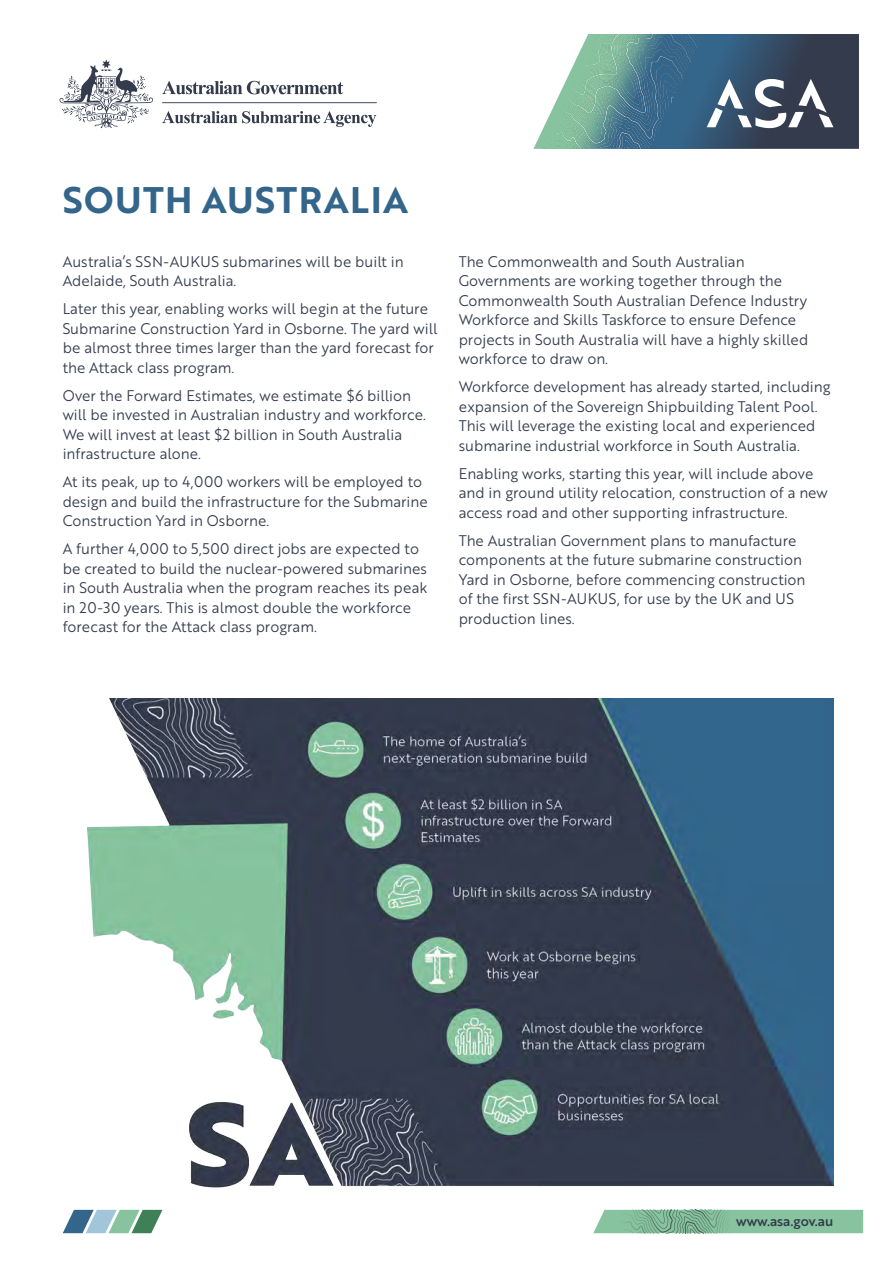
<style>
.page{position:relative;width:893px;height:1263px;background:#fff}
.page>*{position:absolute;margin:0;border:0;box-sizing:border-box;transform-origin:0 0}
.t1{font:36px "Brother 1816 Bold";letter-spacing:.04em;color:#34658a}
.body_txt{font:15px/19.5px "Brother 1816 Book";color:#343b4c}
.t2{font:13.5px "Brother 1816 Medium";color:#343b4c}
</style>
<div class="page">
<svg style="left:63px;top:1210px;width:92px;height:23px"></svg>
<svg style="left:593px;top:1210px;width:271px;height:23px"></svg>
<img style="left:610px;top:1227px;width:126px;height:6px">
<svg style="left:59px;top:60px;width:94px;height:68px"></svg>
<svg style="left:162px;top:81px;width:215px;height:22px"></svg>
<svg style="left:162px;top:111px;width:214px;height:16px"></svg>
<svg style="left:533px;top:34px;width:326px;height:115px;background:#607e8a"></svg>
<img style="left:87px;top:699px;width:746px;height:528px">
<h1 class="t1" style="left:63px;top:173px;width:347px">SOUTH AUSTRALIA</h1>
<p class="body_txt" style="left:63px;top:251px;width:342px">Australia’s SSN-AUKUS submarines will be built in<br>Adelaide, South Australia.</p>
<p class="body_txt" style="left:63px;top:298px;width:376px">Later this year, enabling works will begin at the future Submarine Construction Yard in Osborne. The yard will be almost three times larger than the yard forecast for the Attack class program.</p>
<p class="body_txt" style="left:63px;top:385px;width:365px">Over the Forward Estimates, we estimate $6 billion will be invested in Australian industry and workforce.<br>We will invest at least $2 billion in South Australia infrastructure alone.</p>
<p class="body_txt" style="left:63px;top:471px;width:367px">At its peak, up to 4,000 workers will be employed to design and build the infrastructure for the Submarine<br>Construction Yard in Osborne.</p>
<p class="body_txt" style="left:63px;top:538px;width:366px">A further 4,000 to 5,500 direct jobs are expected to be created to build the nuclear-powered submarines in South Australia when the program reaches its peak in 20-30 years. This is almost double the workforce forecast for the Attack class program.</p>
<p class="body_txt" style="left:459px;top:251px;width:351px">The Commonwealth and South Australian Governments are working together through the Commonwealth South Australian Defence Industry Workforce and Skills Taskforce to ensure Defence projects in South Australia will have a highly skilled workforce to draw on.</p>
<p class="body_txt" style="left:459px;top:376px;width:373px">Workforce development has already started, including expansion of the Sovereign Shipbuilding Talent Pool.<br>This will leverage the existing local and experienced submarine industrial workforce in South Australia.</p>
<p class="body_txt" style="left:459px;top:463px;width:371px">Enabling works, starting this year, will include above and in ground utility relocation, construction of a new access road and other supporting infrastructure.</p>
<p class="body_txt" style="left:459px;top:530px;width:348px">The Australian Government plans to manufacture components at the future submarine construction Yard in Osborne, before commencing construction of the first SSN-AUKUS, for use by the UK and US production lines.</p>
<p class="t2" style="left:736px;top:1211px;width:99px">www.asa.gov.au</p>
</div>
